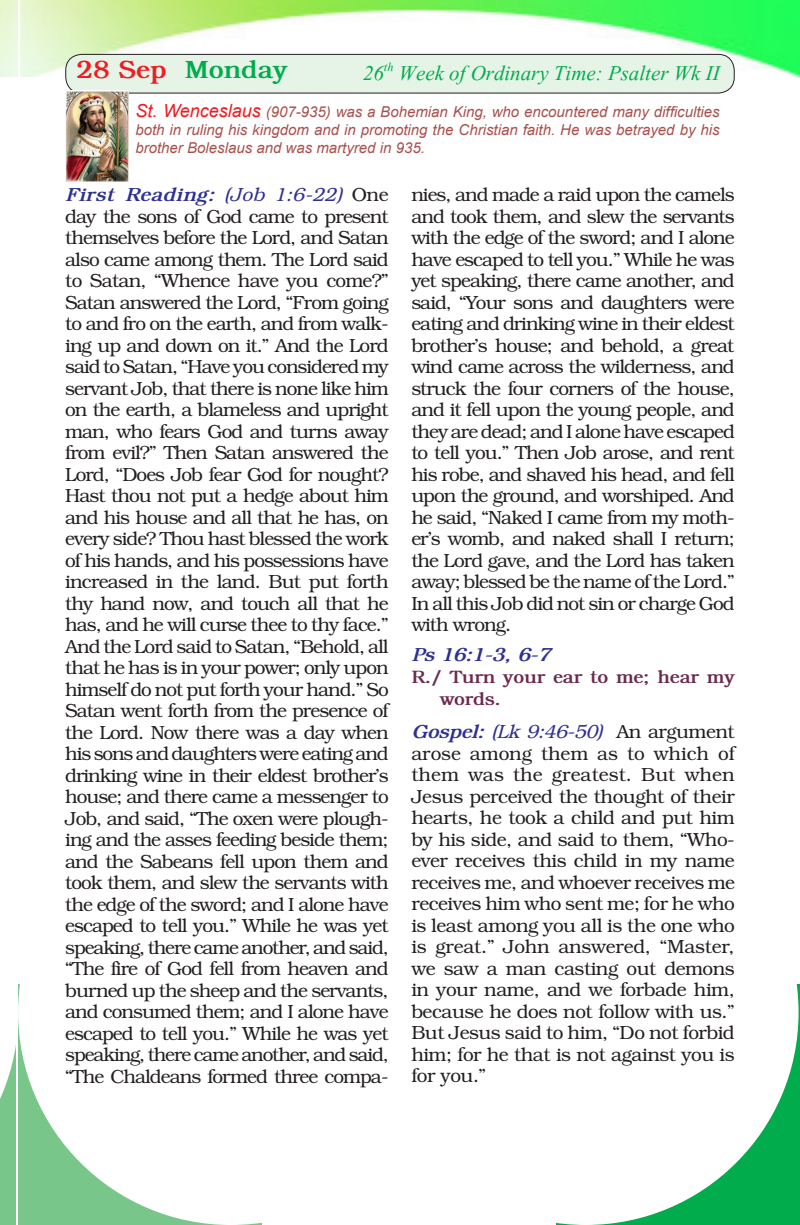
<style>
.page{position:relative;width:800px;height:1225px;background:#fff}
.page>*{position:absolute;margin:0;border:0;box-sizing:border-box;transform-origin:0 0}
.PgHd0{font:26px "Vijaya";color:#00ac4c}
.PgHDayR{font:700 25px "Bookman";color:#00ac4c}
.BodyTxtM{font:19px/21.4px "Bookman";letter-spacing:-.05em;color:#231f20;text-align:justify}
.Psalms{font:italic 700 19px "Bookman";color:#2e3092}
.Rspons{font:700 18px/22px "Bookman";letter-spacing:-.015em;color:#6b2a50}
.StHist{font:italic 15px/18px "Arial";color:#a9514d;text-align:justify}
.s1{color:#ee1d23}
.s2{font-size:18px;color:#ee1d23}
.s3{font-weight:700;font-style:italic;color:#2e3092}
.s4{font-style:italic;color:#2e3092}
</style>
<div class="page">
<img style="left:21px;top:0;width:778px;height:76px">
<div style="left:18px;top:984px;width:244px;height:241px;background:#79c68b"></div>
<div style="left:18px;top:799px;width:425px;height:426px;background:#fff;border-radius:50%"></div>
<svg style="left:0;top:1045px;width:16px;height:180px"></svg>
<div style="left:555px;top:984px;width:244px;height:241px;background:#00ac4c"></div>
<div style="left:373px;top:799px;width:425px;height:426px;background:#fff;border-radius:50%"></div>
<div style="left:66px;top:54px;width:668px;height:39px;background:#e6f3e7;border-radius:16px"></div>
<div style="left:65px;top:54px;width:669px;height:40px;border:1px solid #231f20;border-radius:16px"></div>
<img style="left:65px;top:91px;width:64px;height:90px">
<p class="PgHDayR" style="left:77px;top:55px;width:212px"><span class="s1">28 Sep</span> Monday</p>
<p class="PgHd0" style="left:363px;top:52px;width:358px">26<sup>th</sup> Week of Ordinary Time: Psalter Wk II</p>
<p class="StHist" style="left:135px;top:103px;width:585px"><span class="s2">St. Wenceslaus</span> (907-935) was a Bohemian King, who encountered many difficulties both in ruling his kingdom and in promoting the Christian faith. He was betrayed by his brother Boleslaus and was martyred in 935.</p>
<p class="BodyTxtM" style="left:65px;top:184px;width:325px"><span class="s3">First Reading:</span> <span class="s4">(Job 1:6-22)</span> One day the sons of God came to present themselves before the Lord, and Satan also came among them. The Lord said to Satan, “Whence have you come?” Satan answered the Lord, “From going to and fro on the earth, and from walk&shy;ing up and down on it.” And the Lord said to Satan, “Have you considered my servant Job, that there is none like him on the earth, a blameless and upright man, who fears God and turns away from evil?” Then Satan answered the Lord, “Does Job fear God for nought?<br>Hast thou not put a hedge about him and his house and all that he has, on every side? Thou hast blessed the work of his hands, and his possessions have increased in the land. But put forth thy hand now, and touch all that he has, and he will curse thee to thy face.” And the Lord said to Satan, “Behold, all that he has is in your power; only upon himself do not put forth your hand.” So Satan went forth from the presence of the Lord. Now there was a day when his sons and daughters were eating and drinking wine in their eldest brother’s house; and there came a messenger to Job, and said, “The oxen were plough&shy;ing and the asses feeding beside them; and the Sabeans fell upon them and took them, and slew the servants with the edge of the sword; and I alone have escaped to tell you.” While he was yet speaking, there came another, and said, “The fire of God fell from heaven and burned up the sheep and the servants, and consumed them; and I alone have escaped to tell you.” While he was yet speaking, there came another, and said, “The Chaldeans formed three compa-</p>
<p class="BodyTxtM" style="left:411px;top:184px;width:325px">nies, and made a raid upon the camels and took them, and slew the servants with the edge of the sword; and I alone have escaped to tell you.” While he was yet speaking, there came another, and said, “Your sons and daughters were eating and drinking wine in their eldest brother’s house; and behold, a great wind came across the wilderness, and struck the four corners of the house, and it fell upon the young people, and they are dead; and I alone have escaped to tell you.” Then Job arose, and rent his robe, and shaved his head, and fell upon the ground, and worshiped. And he said, “Naked I came from my moth&shy;er’s womb, and naked shall I return; the Lord gave, and the Lord has taken away; blessed be the name of the Lord.” In all this Job did not sin or charge God with wrong.</p>
<p class="Psalms" style="left:411px;top:643px;width:140px">Ps 16:1-3, 6-7</p>
<p class="Rspons" style="left:439px;top:666px;width:296px;text-indent:-28px">R./ Turn your ear to me; hear my words.</p>
<p class="BodyTxtM" style="left:411px;top:721px;width:325px"><span class="s3">Gospel:</span> <span class="s4">(Lk 9:46-50)</span> An argument arose among them as to which of them was the greatest. But when Jesus perceived the thought of their hearts, he took a child and put him by his side, and said to them, “Who&shy;ever receives this child in my name receives me, and whoever receives me receives him who sent me; for he who is least among you all is the one who is great.” John answered, “Master, we saw a man casting out demons in your name, and we forbade him, because he does not follow with us.” But Jesus said to him, “Do not forbid him; for he that is not against you is for you.”</p>
</div>
